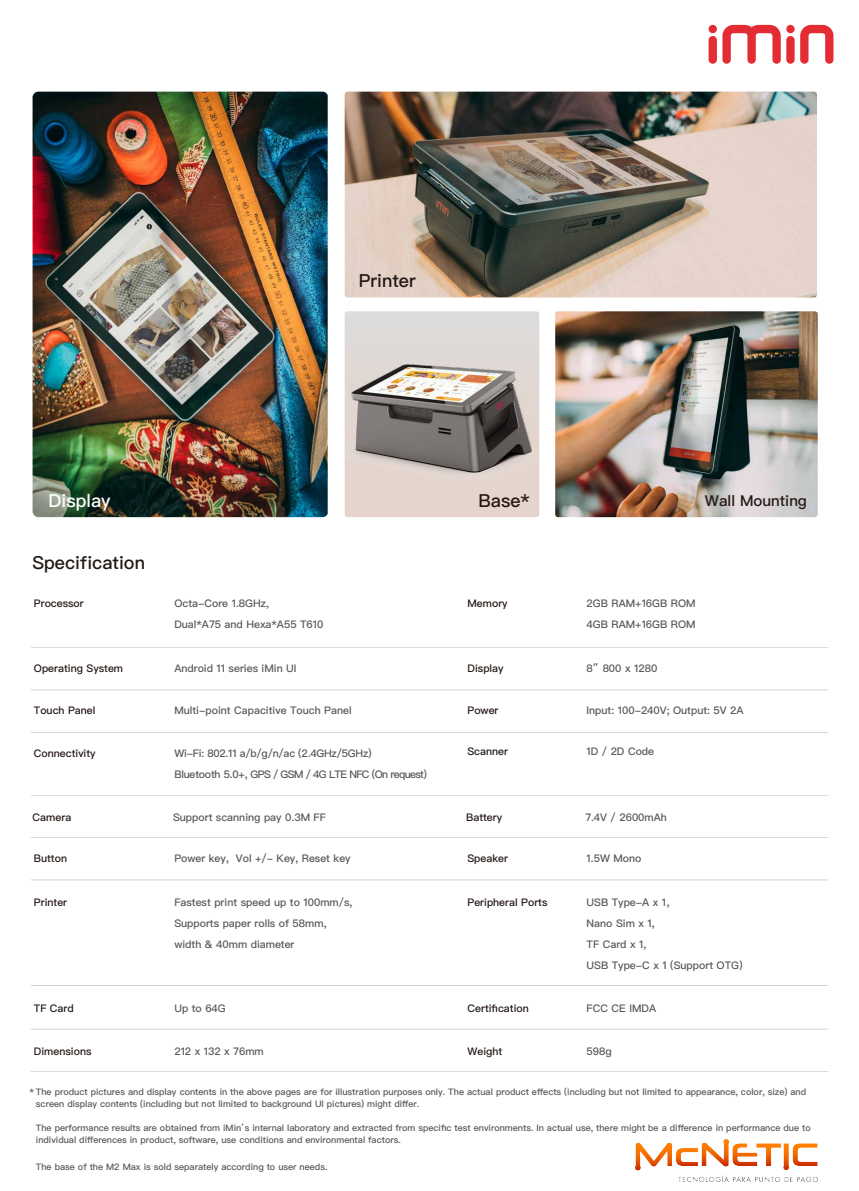
<style>
.page{position:relative;width:859px;height:1191px;background:#fff}
.page>*{position:absolute;margin:0;border:0;box-sizing:border-box;transform-origin:0 0}
.t1{font:500 18px "Ping Fang SC";color:#231815}
.t2{font:500 18px "Ping Fang SC";color:#fff}
.t3{font:500 15px "Ping Fang SC";color:#231815}
.t4{font:500 10.5px/21px "Ping Fang SC";color:#595757}
.t5{font:500 10.5px "Ping Fang SC";color:#231815}
.t6{font:500 10.5px/21px "Ping Fang SC";letter-spacing:-.02em;color:#595757}
.t7{font:500 9px/12px "Ping Fang SC";color:#595757}
</style>
<div class="page">
<svg style="left:709px;top:25px;width:124px;height:39px"></svg>
<img style="left:33px;top:92px;width:295px;height:425px">
<hr style="left:31px;top:647px;width:797px;height:1px;background:#231815">
<hr style="left:31px;top:689px;width:797px;height:1px;background:#231815">
<hr style="left:31px;top:732px;width:797px;height:1px;background:#231815">
<hr style="left:31px;top:795px;width:797px;height:1px;background:#231815">
<hr style="left:31px;top:837px;width:797px;height:1px;background:#231815">
<hr style="left:31px;top:879px;width:797px;height:1px;background:#231815">
<hr style="left:31px;top:1029px;width:797px;height:1px;background:#231815">
<hr style="left:31px;top:1071px;width:797px;height:1px;background:#231815">
<img style="left:555px;top:311px;width:263px;height:206px">
<img style="left:345px;top:92px;width:472px;height:205px">
<img style="left:345px;top:311px;width:194px;height:206px">
<hr style="left:31px;top:985px;width:797px;height:1px;background:#231815">
<img style="left:635px;top:1139px;width:183px;height:43px">
<h1 class="t1" style="left:359px;top:270px;width:59px">Printer</h1>
<h1 class="t2" style="left:49px;top:489px;width:63px">Display</h1>
<h1 class="t1" style="left:33px;top:551px;width:114px">Specif ication</h1>
<p class="t5" style="left:34px;top:596px;width:51px">Processor</p>
<p class="t4" style="left:174px;top:592px;width:151px">Octa-Core 1.8GHz,<br>Dual*A75 and Hexa*A55 T610</p>
<h1 class="t1" style="left:478px;top:489px;width:53px">Base*</h1>
<h2 class="t3" style="left:705px;top:491px;width:104px">Wall Mounting</h2>
<p class="t5" style="left:467px;top:596px;width:42px">Memory</p>
<p class="t4" style="left:587px;top:592px;width:111px">2GB RAM+16GB ROM<br>4GB RAM+16GB ROM</p>
<p class="t5" style="left:34px;top:661px;width:91px">Operating System</p>
<p class="t4" style="left:174px;top:657px;width:124px">Android 11 series iMin UI</p>
<p class="t5" style="left:467px;top:661px;width:38px">Display</p>
<p class="t4" style="left:587px;top:657px;width:72px">8﹄ 800 x 1280</p>
<p class="t5" style="left:34px;top:704px;width:63px">Touch Panel</p>
<p class="t4" style="left:174px;top:700px;width:179px">Multi-point Capacitive Touch Panel</p>
<p class="t5" style="left:34px;top:747px;width:63px">Connectivity</p>
<p class="t6" style="left:174px;top:742px;width:254px">Wi-Fi: 802.11 a/b/g/n/ac (2.4GHz/5GHz)<br>Bluetooth 5.0+, GPS / GSM / 4G LTE NFC (On request)</p>
<p class="t5" style="left:467px;top:704px;width:33px">Power</p>
<p class="t4" style="left:587px;top:700px;width:158px">Input: 100-240V; Output: 5V 2A</p>
<p class="t5" style="left:467px;top:745px;width:42px">Scanner</p>
<p class="t4" style="left:587px;top:740px;width:69px">1D / 2D Code</p>
<p class="t5" style="left:33px;top:810px;width:40px">Camera</p>
<p class="t4" style="left:173px;top:806px;width:154px">Support scanning pay 0.3M FF</p>
<p class="t5" style="left:466px;top:810px;width:38px">Battery</p>
<p class="t4" style="left:585px;top:806px;width:83px">7.4V / 2600mAh</p>
<p class="t5" style="left:34px;top:851px;width:35px">Button</p>
<p class="t4" style="left:174px;top:847px;width:178px">Power key, Vol +/- Key, Reset key</p>
<p class="t5" style="left:467px;top:851px;width:42px">Speaker</p>
<p class="t4" style="left:587px;top:847px;width:56px">1.5W Mono</p>
<p class="t5" style="left:34px;top:895px;width:35px">Printer</p>
<p class="t4" style="left:174px;top:891px;width:179px">Fastest print speed up to 100mm/s,<br>Supports paper rolls of 58mm, width &amp; 40mm diameter</p>
<p class="t5" style="left:467px;top:895px;width:81px">Peripheral Ports</p>
<p class="t4" style="left:587px;top:891px;width:157px">USB Type-A x 1，<br>Nano Sim x 1,<br>TF Card x 1,<br>USB Type-C x 1 (Support OTG)</p>
<p class="t5" style="left:34px;top:1002px;width:41px">TF Card</p>
<p class="t4" style="left:174px;top:997px;width:53px">Up to 64G</p>
<p class="t5" style="left:34px;top:1044px;width:59px">Dimensions</p>
<p class="t4" style="left:174px;top:1040px;width:91px">212 x 132 x 76mm</p>
<p class="t5" style="left:467px;top:1002px;width:63px">Certification</p>
<p class="t4" style="left:587px;top:997px;width:71px">FCC CE IMDA</p>
<p class="t5" style="left:467px;top:1044px;width:36px">Weight</p>
<p class="t4" style="left:587px;top:1040px;width:27px">598g</p>
<p class="t7" style="left:36px;top:1085px;width:772px;text-indent:-7px">* The product pictures and display contents in the above pages are for illustration purposes only. The actual product effects (including but not limited to appearance, color, size) and screen display contents (including but not limited to background UI pictures) might differ.</p>
<p class="t7" style="left:36px;top:1121px;width:776px">The performance results are obtained from iMin﹂s internal laboratory and extracted from specific test environments. In actual use, there might be a difference in performance due to individual differences in product, software, use conditions and environmental factors.</p>
<p class="t7" style="left:36px;top:1160px;width:293px">The base of the M2 Max is sold separately according to user needs.</p>
</div>
